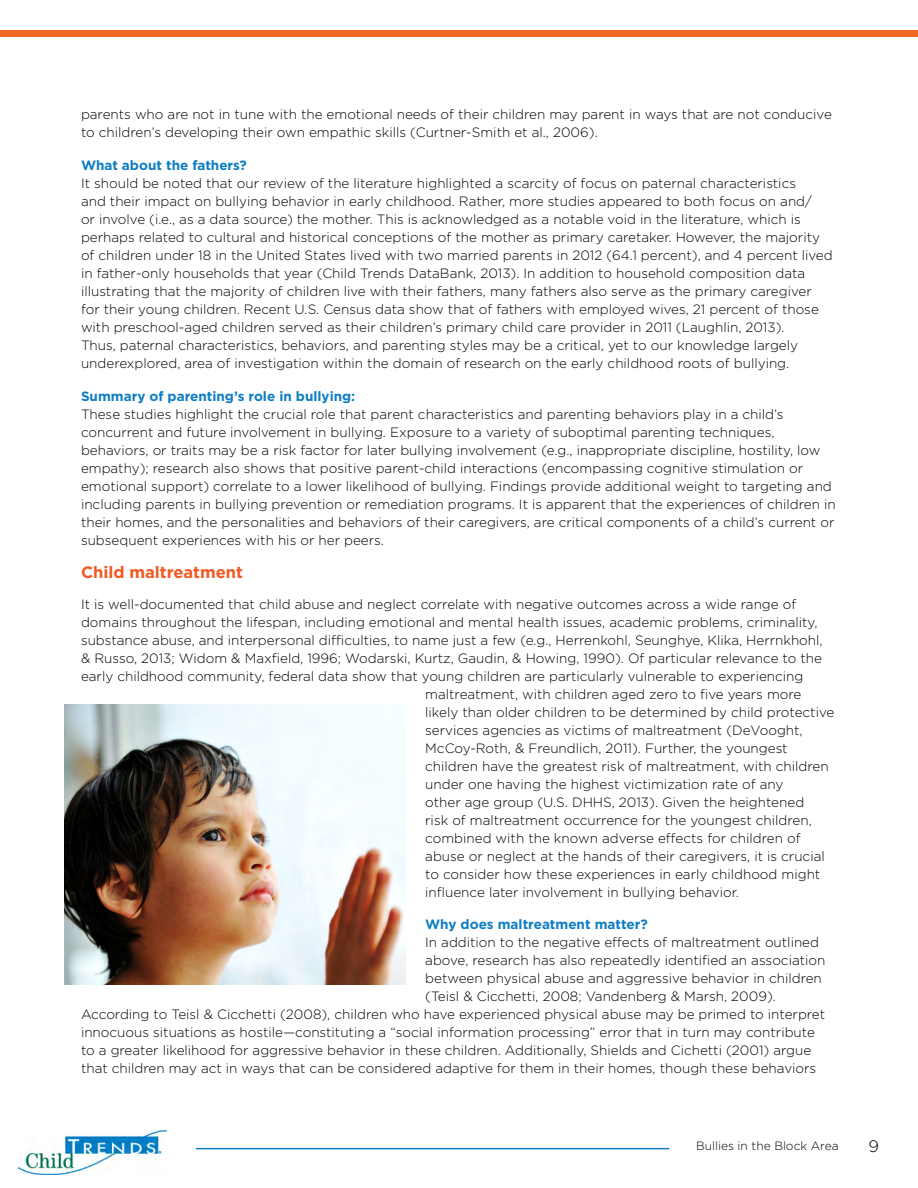
<style>
.page{position:relative;width:918px;height:1188px;background:#fff}
.page>*{position:absolute;margin:0;border:0;box-sizing:border-box;transform-origin:0 0}
.t1{font:700 16.5px "Gotham";color:#f15922}
.t2{font:300 16.5px "Gotham";color:#000}
.t3{font:300 13.5px/18px "Gotham";color:#000}
.t4{font:700 13.5px "Gotham";color:#0e7dc2}
.t5{font:300 12px "Gotham";color:#000}
</style>
<div class="page">
<hr style="left:196px;top:1148px;width:473px;height:1px;background:#0e7dc2">
<img style="left:18px;top:1130px;width:149px;height:44px">
<div style="left:0;top:30px;width:918px;height:7px;background:#f26722"></div>
<img style="left:64px;top:705px;width:341px;height:280px">
<p class="t3" style="left:81px;top:105px;width:752px">parents who are not in tune with the emotional needs of their children may parent in ways that are not conducive to children’s developing their own empathic skills (Curtner-Smith et al., 2006).</p>
<p class="t4" style="left:81px;top:156px;width:167px">What about the fathers?</p>
<p class="t3" style="left:81px;top:174px;width:753px">It should be noted that our review of the literature highlighted a scarcity of focus on paternal characteristics<br>and their impact on bullying behavior in early childhood. Rather, more studies appeared to both focus on and/<br>or involve (i.e., as a data source) the mother. This is acknowledged as a notable void in the literature, which is perhaps related to cultural and historical conceptions of the mother as primary caretaker. However, the majority of children under 18 in the United States lived with two married parents in 2012 (64.1 percent), and 4 percent lived in father-only households that year (Child Trends DataBank, 2013). In addition to household composition data illustrating that the majority of children live with their fathers, many fathers also serve as the primary caregiver for their young children. Recent U.S. Census data show that of fathers with employed wives, 21 percent of those with preschool-aged children served as their children’s primary child care provider in 2011 (Laughlin, 2013).<br>Thus, paternal characteristics, behaviors, and parenting styles may be a critical, yet to our knowledge largely underexplored, area of investigation within the domain of research on the early childhood roots of bullying.</p>
<p class="t4" style="left:81px;top:387px;width:276px">Summary of parenting’s role in bullying:</p>
<p class="t3" style="left:81px;top:405px;width:756px">These studies highlight the crucial role that parent characteristics and parenting behaviors play in a child’s concurrent and future involvement in bullying. Exposure to a variety of suboptimal parenting techniques, behaviors, or traits may be a risk factor for later bullying involvement (e.g., inappropriate discipline, hostility, low empathy); research also shows that positive parent-child interactions (encompassing cognitive stimulation or emotional support) correlate to a lower likelihood of bullying. Findings provide additional weight to targeting and including parents in bullying prevention or remediation programs. It is apparent that the experiences of children in their homes, and the personalities and behaviors of their caregivers, are critical components of a child’s current or subsequent experiences with his or her peers.</p>
<p class="t1" style="left:81px;top:561px;width:163px">Child maltreatment</p>
<p class="t3" style="left:81px;top:595px;width:717px">It is well-documented that child abuse and neglect correlate with negative outcomes across a wide range of</p>
<p class="t3" style="left:81px;top:613px;width:738px">domains throughout the lifespan, including emotional and mental health issues, academic problems, criminality,</p>
<p class="t3" style="left:81px;top:631px;width:743px">substance abuse, and interpersonal difficulties, to name just a few (e.g., Herrenkohl, Seunghye, Klika, Herrnkhohl,</p>
<p class="t3" style="left:81px;top:649px;width:743px">&amp; Russo, 2013; Widom &amp; Maxfield, 1996; Wodarski, Kurtz, Gaudin, &amp; Howing, 1990). Of particular relevance to the</p>
<p class="t3" style="left:81px;top:667px;width:724px">early childhood community, federal data show that young children are particularly vulnerable to experiencing</p>
<p class="t3" style="left:425px;top:685px;width:378px">maltreatment, with children aged zero to five years more</p>
<p class="t3" style="left:425px;top:703px;width:411px">likely than older children to be determined by child protective</p>
<p class="t3" style="left:425px;top:721px;width:379px">services agencies as victims of maltreatment (DeVooght,</p>
<p class="t3" style="left:425px;top:739px;width:364px">McCoy-Roth, &amp; Freundlich, 2011). Further, the youngest</p>
<p class="t3" style="left:425px;top:757px;width:405px">children have the greatest risk of maltreatment, with children</p>
<p class="t3" style="left:425px;top:775px;width:360px">under one having the highest victimization rate of any</p>
<p class="t3" style="left:425px;top:793px;width:380px">other age group (U.S. DHHS, 2013). Given the heightened</p>
<p class="t3" style="left:425px;top:811px;width:388px">risk of maltreatment occurrence for the youngest children,</p>
<p class="t3" style="left:425px;top:829px;width:377px">combined with the known adverse effects for children of</p>
<p class="t3" style="left:425px;top:847px;width:401px">abuse or neglect at the hands of their caregivers, it is crucial</p>
<p class="t3" style="left:425px;top:865px;width:397px">to consider how these experiences in early childhood might</p>
<p class="t3" style="left:425px;top:883px;width:315px">influence later involvement in bullying behavior.</p>
<p class="t4" style="left:425px;top:915px;width:224px">Why does maltreatment matter?</p>
<p class="t3" style="left:425px;top:933px;width:395px">In addition to the negative effects of maltreatment outlined</p>
<p class="t3" style="left:425px;top:951px;width:402px">above, research has also repeatedly identified an association</p>
<p class="t3" style="left:425px;top:969px;width:398px">between physical abuse and aggressive behavior in children</p>
<p class="t3" style="left:425px;top:987px;width:352px">(Teisl &amp; Cicchetti, 2008; Vandenberg &amp; Marsh, 2009).</p>
<p class="t3" style="left:81px;top:1005px;width:746px">According to Teisl &amp; Cicchetti (2008), children who have experienced physical abuse may be primed to interpret</p>
<p class="t3" style="left:81px;top:1023px;width:735px">innocuous situations as hostile—constituting a “social information processing” error that in turn may contribute</p>
<p class="t3" style="left:81px;top:1041px;width:732px">to a greater likelihood for aggressive behavior in these children. Additionally, Shields and Cichetti (2001) argue</p>
<p class="t3" style="left:81px;top:1059px;width:737px">that children may act in ways that can be considered adaptive for them in their homes, though these behaviors</p>
<p class="t5" style="left:696px;top:1139px;width:144px">Bullies in the Block Area</p>
<p class="t2" style="left:868px;top:1136px;width:12px">9</p>
</div>
